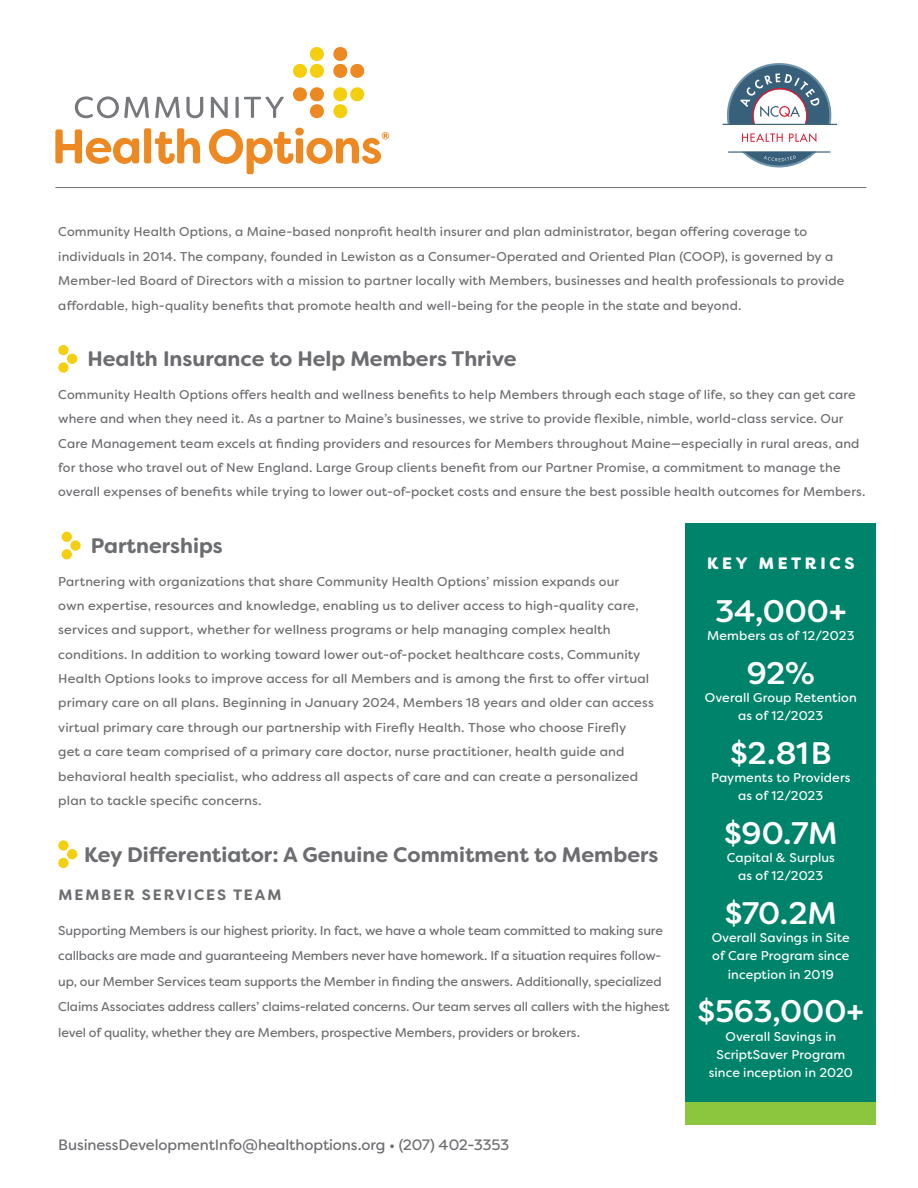
<style>
.page{position:relative;width:918px;height:1188px;background:#fff}
.page>*{position:absolute;margin:0;border:0;box-sizing:border-box;transform-origin:0 0}
.t1{font:500 31.2px "Filson Soft";letter-spacing:-.005em;color:#fff}
.t2{font:700 21px "Filson Soft";color:#6c6d70}
.t3{font:900 16.5px "Filson Soft";letter-spacing:.22em;color:#fff}
.t4{font:15px "Filson Soft";letter-spacing:-.01em;color:#6c6d70}
.t5{font:700 15px "Filson Soft";letter-spacing:.125em;color:#6c6d70}
.t6{font:12.75px/24.5px "Filson Soft";letter-spacing:.01em;color:#6c6d70}
.t7{font:12.75px/25.5px "Filson Soft";letter-spacing:-.01em;color:#6c6d70}
.t8{font:12.75px/18.3px "Filson Soft";letter-spacing:.005em;color:#fff;text-align:center}
</style>
<div class="page">
<div style="left:58px;top:362px;width:11px;height:11px;background:#f3cf10;border-radius:50%"></div>
<div style="left:58px;top:345px;width:11px;height:10px;background:#f3cf10;border-radius:50%"></div>
<div style="left:67px;top:354px;width:10px;height:10px;background:#f3cf10;border-radius:50%"></div>
<div style="left:62px;top:549px;width:10px;height:10px;background:#f3cf10;border-radius:50%"></div>
<div style="left:62px;top:532px;width:10px;height:10px;background:#f3cf10;border-radius:50%"></div>
<div style="left:70px;top:540px;width:11px;height:11px;background:#f3cf10;border-radius:50%"></div>
<div style="left:58px;top:858px;width:11px;height:10px;background:#f3cf10;border-radius:50%"></div>
<div style="left:58px;top:840px;width:11px;height:11px;background:#f3cf10;border-radius:50%"></div>
<div style="left:67px;top:849px;width:10px;height:10px;background:#f3cf10;border-radius:50%"></div>
<svg style="left:75px;top:96px;width:209px;height:22px"></svg>
<svg style="left:293px;top:87px;width:31px;height:32px"></svg>
<svg style="left:333px;top:47px;width:32px;height:31px"></svg>
<svg style="left:293px;top:47px;width:31px;height:31px"></svg>
<svg style="left:333px;top:87px;width:32px;height:32px"></svg>
<svg style="left:55px;top:128px;width:334px;height:46px"></svg>
<hr style="left:55px;top:187px;width:811px;height:1px;background:#6c6d70">
<svg style="left:742px;top:133px;width:41px;height:9px"></svg>
<svg style="left:789px;top:133px;width:27px;height:9px"></svg>
<hr style="left:728px;top:151px;width:102px;height:2px;background:#38607a">
<hr style="left:723px;top:124px;width:114px;height:1px;background:#38607a">
<svg style="left:727px;top:63px;width:104px;height:61px"></svg>
<svg style="left:742px;top:152px;width:74px;height:15px"></svg>
<div style="left:686px;top:523px;width:190px;height:587px;background:#00836b"></div>
<div style="left:686px;top:1102px;width:190px;height:23px;background:#8bc63e"></div>
<p class="t6" style="left:58px;top:220px;width:788px">Community Health Options, a Maine-based nonprofit health insurer and plan administrator, began offering coverage to individuals in 2014. The company, founded in Lewiston as a Consumer-Operated and Oriented Plan (COOP), is governed by a Member-led Board of Directors with a mission to partner locally with Members, businesses and health professionals to provide affordable, high-quality benefits that promote health and well-being for the people in the state and beyond.</p>
<h2 class="t2" style="left:87px;top:345px;width:431px">Health Insurance to Help Members Thrive</h2>
<p class="t6" style="left:58px;top:382px;width:809px">Community Health Options offers health and wellness benefits to help Members through each stage of life, so they can get care where and when they need it. As a partner to Maine’s businesses, we strive to provide flexible, nimble, world-class service. Our Care Management team excels at finding providers and resources for Members throughout Maine—especially in rural areas, and for those who travel out of New England. Large Group clients benefit from our Partner Promise, a commitment to manage the overall expenses of benefits while trying to lower out-of-pocket costs and ensure the best possible health outcomes for Members.</p>
<h2 class="t2" style="left:91px;top:532px;width:134px">Partnerships</h2>
<p class="t6" style="left:58px;top:569px;width:597px">Partnering with organizations that share Community Health Options’ mission expands our<br>own expertise, resources and knowledge, enabling us to deliver access to high-quality care, services and support, whether for wellness programs or help managing complex health conditions. In addition to working toward lower out-of-pocket healthcare costs, Community Health Options looks to improve access for all Members and is among the first to offer virtual primary care on all plans. Beginning in January 2024, Members 18 years and older can access virtual primary care through our partnership with Firefly Health. Those who choose Firefly<br>get a care team comprised of a primary care doctor, nurse practitioner, health guide and behavioral health specialist, who address all aspects of care and can create a personalized plan to tackle specific concerns.</p>
<h2 class="t2" style="left:84px;top:841px;width:576px">Key Differentiator: A Genuine Commitment to Members</h2>
<p class="t5" style="left:58px;top:885px;width:224px">MEMBER SERVICES TEAM</p>
<p class="t7" style="left:58px;top:918px;width:613px">Supporting Members is our highest priority. In fact, we have a whole team committed to making sure callbacks are made and guaranteeing Members never have homework. If a situation requires follow&shy;up, our Member Services team supports the Member in finding the answers. Additionally, specialized Claims Associates address callers’ claims-related concerns. Our team serves all callers with the highest level of quality, whether they are Members, prospective Members, providers or brokers.</p>
<p class="t3" style="left:707px;top:553px;width:149px">KEY METRICS</p>
<h1 class="t1" style="left:715px;top:591px;width:133px">34,000+</h1>
<p class="t8" style="left:707px;top:626px;width:149px">Members as of 12/2023</p>
<h1 class="t1" style="left:747px;top:653px;width:69px">92%</h1>
<p class="t8" style="left:705px;top:688px;width:153px">Overall Group Retention as of 12/2023</p>
<h1 class="t1" style="left:730px;top:733px;width:103px">$2.81B</h1>
<p class="t8" style="left:711px;top:768px;width:141px">Payments to Providers as of 12/2023</p>
<h1 class="t1" style="left:724px;top:813px;width:115px">$90.7M</h1>
<p class="t8" style="left:727px;top:848px;width:110px">Capital &amp; Surplus as of 12/2023</p>
<h1 class="t1" style="left:725px;top:893px;width:114px">$70.2M</h1>
<p class="t8" style="left:712px;top:929px;width:140px">Overall Savings in Site of Care Program since inception in 2019</p>
<h1 class="t1" style="left:698px;top:991px;width:168px">$563,000+</h1>
<p class="t8" style="left:709px;top:1027px;width:146px">Overall Savings in<br>ScriptSaver Program since inception in 2020</p>
<p class="t4" style="left:58px;top:1135px;width:453px">BusinessDevelopmentInfo@healthoptions.org • (207) 402-3353</p>
</div>
